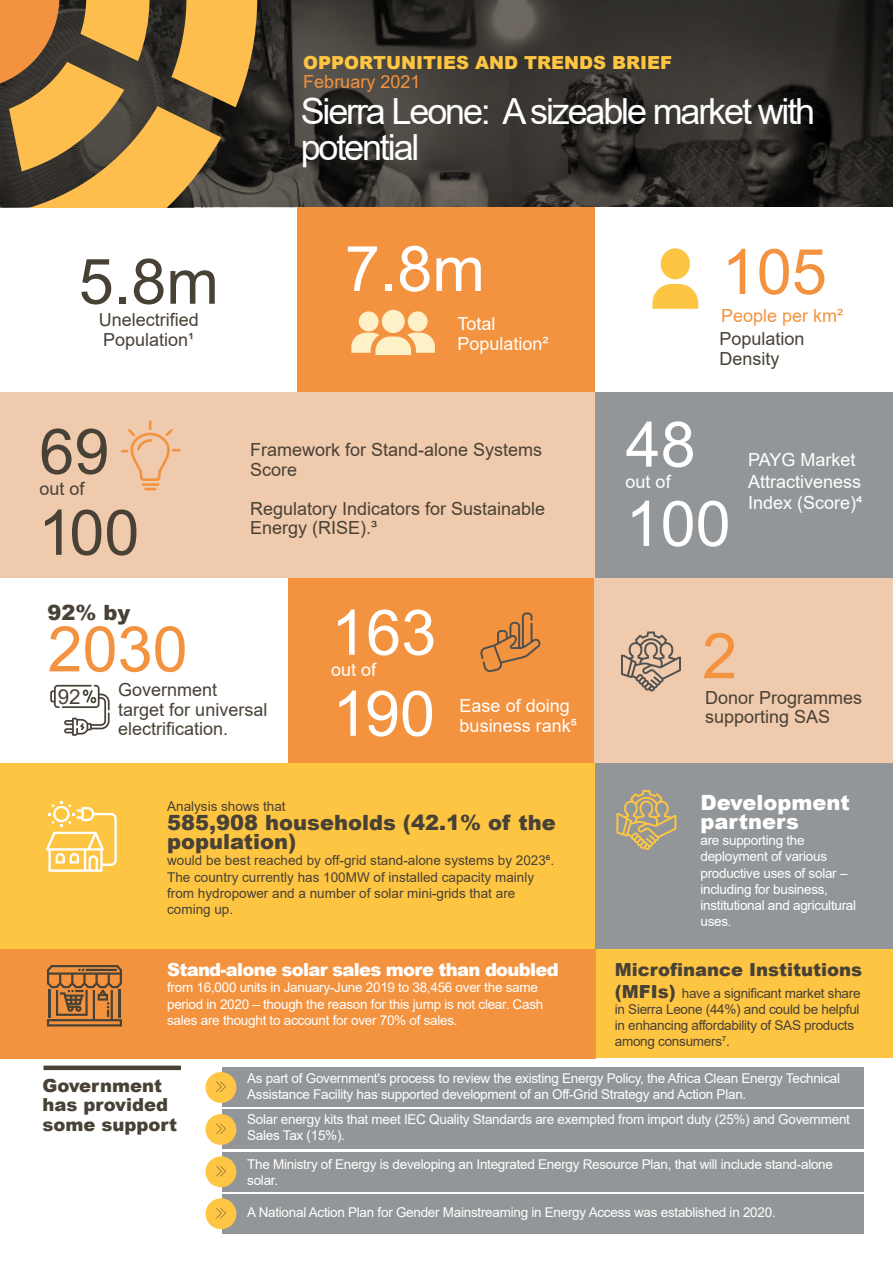
<style>
.page{position:relative;width:893px;height:1263px;background:#fff}
.page>*{position:absolute;margin:0;border:0;box-sizing:border-box;transform-origin:0 0}
.t1{font:63px "Arial";color:#fff}
.t2{font:63px "Arial";color:#484136}
.t3{font:63px "Arial";color:#f39340}
.t4{font:36px/36px "Arial";letter-spacing:-.06em;color:#fff}
.t5{font:900 21px/19.2px "Arial";color:#484136}
.t6{font:900 21px/19.2px "Arial";color:#fff}
.t7{font:20.7px "Arial";color:#484136}
.t8{font:18px/19.5px "Arial";color:#484136}
.t9{font:18px/19.5px "Arial";color:#fff}
.t10{font:900 18px/19.2px "Arial";color:#484136}
.t11{font:900 18px "Arial";letter-spacing:-.04em;color:#fff}
.t12{font:900 18px "Arial";color:#fec542}
.t13{font:18px "Arial";color:#f39340}
.t14{font:13.5px/16.2px "Arial";letter-spacing:-.02em;color:#fff}
.t15{font:13.5px/16.2px "Arial";color:#484136}
.t16{font:13.5px/16.2px "Arial";letter-spacing:-.02em;color:#484136}
.s1{font-weight:900;font-size:18px}
</style>
<div class="page">
<svg style="left:257px;top:0;width:636px;height:207px;background:#35322e"></svg>
<svg style="left:0;top:0;width:257px;height:207px;background:#9f7a3e"></svg>
<div style="left:298px;top:207px;width:297px;height:185px;background:#f39340"></div>
<div style="left:289px;top:578px;width:306px;height:185px;background:#f39340"></div>
<div style="left:595px;top:578px;width:298px;height:185px;background:#f0caac"></div>
<div style="left:298px;top:763px;width:297px;height:186px;background:#fec542"></div>
<div style="left:595px;top:763px;width:298px;height:186px;background:#939698"></div>
<div style="left:595px;top:949px;width:298px;height:109px;background:#fec542"></div>
<div style="left:0;top:763px;width:298px;height:186px;background:#fec542"></div>
<div style="left:0;top:949px;width:595px;height:110px;background:#f39340"></div>
<div style="left:0;top:392px;width:595px;height:186px;background:#f0caac"></div>
<div style="left:595px;top:392px;width:298px;height:186px;background:#939698"></div>
<svg style="left:351px;top:310px;width:84px;height:45px"></svg>
<svg style="left:652px;top:248px;width:46px;height:61px"></svg>
<svg style="left:121px;top:420px;width:60px;height:70px"></svg>
<div style="left:223px;top:1068px;width:641px;height:39px;background:#939698"></div>
<div style="left:206px;top:1072px;width:30px;height:31px;background:#fec644;border-radius:50%"></div>
<svg style="left:216px;top:1081px;width:10px;height:11px"></svg>
<div style="left:223px;top:1110px;width:641px;height:39px;background:#939698"></div>
<div style="left:206px;top:1114px;width:30px;height:31px;background:#fec644;border-radius:50%"></div>
<svg style="left:216px;top:1123px;width:10px;height:11px"></svg>
<div style="left:223px;top:1152px;width:641px;height:39px;background:#939698"></div>
<div style="left:206px;top:1156px;width:30px;height:31px;background:#fec644;border-radius:50%"></div>
<svg style="left:216px;top:1166px;width:10px;height:10px"></svg>
<div style="left:223px;top:1194px;width:641px;height:39px;background:#939698"></div>
<div style="left:206px;top:1198px;width:30px;height:31px;background:#fec644;border-radius:50%"></div>
<svg style="left:216px;top:1208px;width:10px;height:10px"></svg>
<div style="left:44px;top:1065px;width:137px;height:5px;background:#484136"></div>
<svg style="left:621px;top:631px;width:60px;height:60px"></svg>
<svg style="left:616px;top:790px;width:60px;height:60px"></svg>
<svg style="left:50px;top:685px;width:60px;height:51px"></svg>
<svg style="left:46px;top:801px;width:71px;height:71px"></svg>
<svg style="left:47px;top:965px;width:75px;height:61px"></svg>
<hr style="left:86px;top:969px;width:31px;height:2px;background:#484136">
<svg style="left:480px;top:612px;width:61px;height:60px"></svg>
<h1 class="t2" style="left:79px;top:238px;width:142px">5.8m</h1>
<h3 class="t8" style="left:99px;top:310px;width:102px">Unelectrified<br>Population¹</h3>
<h1 class="t2" style="left:39px;top:408px;width:72px">69</h1>
<h3 class="t8" style="left:39px;top:479px;width:47px">out of</h3>
<h1 class="t2" style="left:38px;top:489px;width:103px">100</h1>
<h3 class="t12" style="left:303px;top:50px;width:370px">OPPORTUNITIES AND TRENDS BRIEF</h3>
<h3 class="t13" style="left:303px;top:70px;width:119px">February 2021</h3>
<h2 class="t4" style="left:301px;top:93px;width:516px">Sierra Leone: A sizeable market with potential</h2>
<h1 class="t1" style="left:345px;top:225px;width:142px">7.8m</h1>
<h1 class="t3" style="left:722px;top:228px;width:107px">105</h1>
<h3 class="t9" style="left:458px;top:314px;width:93px">Total<br>Population²</h3>
<h3 class="t13" style="left:721px;top:304px;width:124px">People per km²</h3>
<h3 class="t8" style="left:719px;top:329px;width:87px">Population<br>Density</h3>
<h3 class="t8" style="left:250px;top:440px;width:294px">Framework for Stand-alone Systems<br>Score</h3>
<h3 class="t8" style="left:250px;top:499px;width:297px">Regulatory Indicators for Sustainable<br>Energy (RISE).³</h3>
<h1 class="t1" style="left:626px;top:401px;width:72px">48</h1>
<h3 class="t9" style="left:626px;top:472px;width:47px">out of</h3>
<h1 class="t1" style="left:626px;top:480px;width:107px">100</h1>
<h3 class="t9" style="left:748px;top:449px;width:116px;line-height:21.6px">PAYG Market<br>Attractiveness<br>Index (Score)⁴</h3>
<h3 class="t5" style="left:48px;top:602px;width:84px">92% by</h3>
<h1 class="t3" style="left:48px;top:606px;width:142px">2030</h1>
<h3 class="t8" style="left:118px;top:680px;width:151px">Government target for universal electrification.</h3>
<h3 class="t7" style="left:58px;top:682px;width:24px">92</h3>
<h1 class="t1" style="left:331px;top:589px;width:107px">163</h1>
<h3 class="t9" style="left:331px;top:660px;width:47px">out of</h3>
<h1 class="t1" style="left:332px;top:670px;width:104px">190</h1>
<h3 class="t9" style="left:460px;top:696px;width:119px">Ease of doing business rank⁵</h3>
<p class="t15" style="left:167px;top:798px;width:120px">Analysis shows that</p>
<h3 class="t5" style="left:167px;top:812px;width:390px">585,908 households (42.1% of the population)</h3>
<p class="t15" style="left:167px;top:852px;width:388px">would be best reached by off-grid stand-alone systems by 2023⁶.<br>The country currently has 100MW of installed capacity mainly from hydropower and a number of solar mini-grids that are coming up.</p>
<h3 class="t11" style="left:167px;top:957px;width:393px">Stand-alone solar sales more than doubled</h3>
<p class="t14" style="left:167px;top:979px;width:378px">from 16,000 units in January-June 2019 to 38,456 over the same period in 2020 – though the reason for this jump is not clear. Cash sales are thought to account for over 70% of sales.</p>
<h1 class="t3" style="left:702px;top:613px;width:37px">2</h1>
<h3 class="t8" style="left:705px;top:687px;width:159px">Donor Programmes supporting SAS</h3>
<h3 class="t6" style="left:700px;top:792px;width:151px">Development partners</h3>
<p class="t14" style="left:700px;top:832px;width:157px">are supporting the deployment of various productive uses of solar – including for business, institutional and agricultural uses.</p>
<h3 class="t10" style="left:615px;top:959px;width:249px">Microfinance Institutions</h3>
<p class="t16" style="left:615px;top:985px;width:247px"><span class="s1">(MFIs)</span> have a significant market share in Sierra Leone (44%) and could be helpful in enhancing affordability of SAS products among consumers⁷.</p>
<h3 class="t10" style="left:42px;top:1075px;width:136px">Government has provided some support</h3>
<p class="t14" style="left:247px;top:1070px;width:594px">As part of Government's process to review the existing Energy Policy, the Africa Clean Energy Technical<br>Assistance Facility has supported development of an Off-Grid Strategy and Action Plan.</p>
<p class="t14" style="left:247px;top:1111px;width:604px">Solar energy kits that meet IEC Quality Standards are exempted from import duty (25%) and Government<br>Sales Tax (15%).</p>
<p class="t14" style="left:247px;top:1156px;width:587px">The Ministry of Energy is developing an Integrated Energy Resource Plan, that will include stand-alone solar.</p>
<p class="t14" style="left:247px;top:1204px;width:530px">A National Action Plan for Gender Mainstreaming in Energy Access was established in 2020.</p>
</div>
